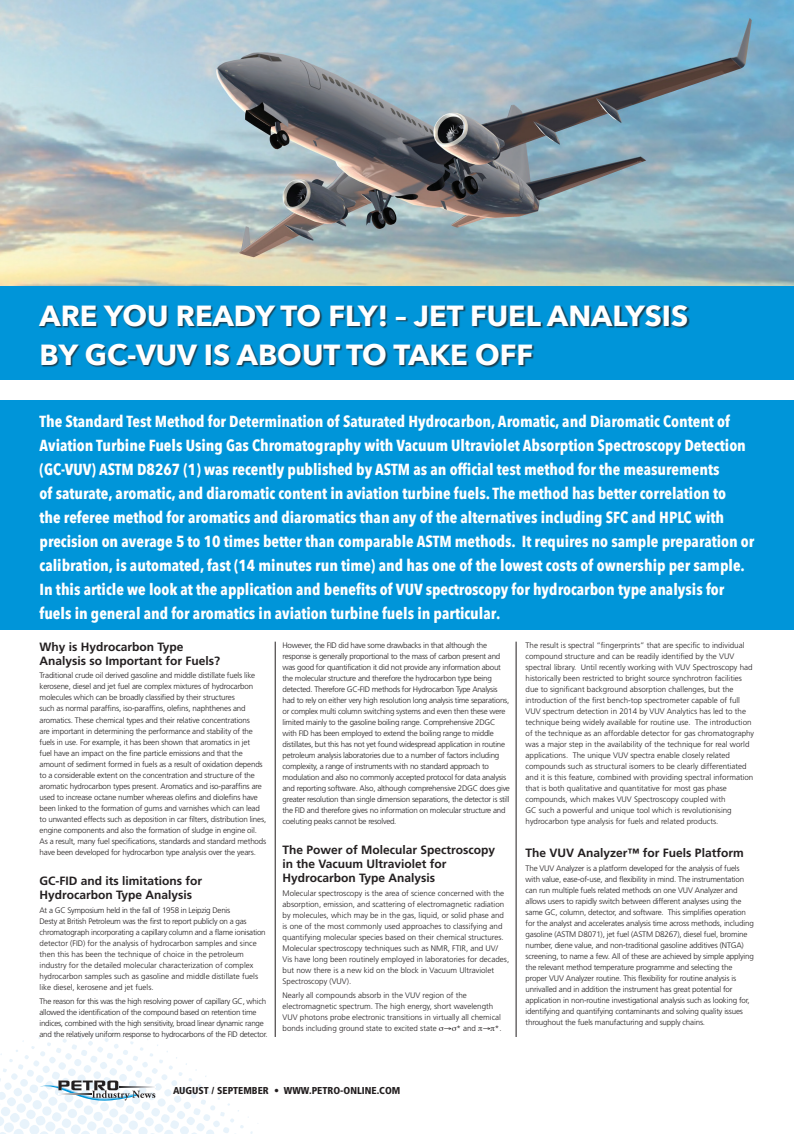
<style>
.page{position:relative;width:794px;height:1134px;background:#fff}
.page>*{position:absolute;margin:0;border:0;box-sizing:border-box;transform-origin:0 0}
.t1{font:700 29px/39px "Avenir Next";color:#fff}
.t2{font:700 16px/24px "Avenir Next Condensed";color:#fff}
.t3{font:700 12px/14px "Frutiger";color:#231f20}
.t4{font:900 condensed 10px "Frutiger";color:#231f20}
.t5{font:300 8px/11px "Frutiger";letter-spacing:-.02em;color:#231f20}
.t6{font:300 8px/11px "Frutiger";color:#231f20}
</style>
<div class="page">
<hr style="left:516px;top:642px;width:1px;height:395px;background:#231f20">
<img style="left:0;top:0;width:794px;height:287px">
<div style="left:0;top:287px;width:794px;height:93px;background:#0095d9"></div>
<div style="left:39px;top:305px;width:650px;height:63px;background:#231f20;opacity:.75"></div>
<div style="left:0;top:400px;width:794px;height:229px;background:#0095d9"></div>
<hr style="left:275px;top:642px;width:1px;height:395px;background:#231f20">
<svg style="left:0;top:1021px;width:253px;height:113px"></svg>
<svg style="left:58px;top:1093px;width:33px;height:1px"></svg>
<svg style="left:120px;top:1086px;width:35px;height:1px"></svg>
<h1 class="t1" style="left:40px;top:296px;width:650px">ARE YOU READY TO FLY! – JET FUEL ANALYSIS<br>BY GC-VUV IS ABOUT TO TAKE OFF</h1>
<p class="t2" style="left:40px;top:409px;width:716px">The Standard Test Method for Determination of Saturated Hydrocarbon, Aromatic, and Diaromatic Content of Aviation Turbine Fuels Using Gas Chromatography with Vacuum Ultraviolet Absorption Spectroscopy Detection (GC-VUV) ASTM D8267 (1) was recently published by ASTM as an official test method for the measurements<br>of saturate, aromatic, and diaromatic content in aviation turbine fuels. The method has better correlation to<br>the referee method for aromatics and diaromatics than any of the alternatives including SFC and HPLC with precision on average 5 to 10 times better than comparable ASTM methods. It requires no sample preparation or calibration, is automated, fast (14 minutes run time) and has one of the lowest costs of ownership per sample.<br>In this article we look at the application and benefits of VUV spectroscopy for hydrocarbon type analysis for fuels in general and for aromatics in aviation turbine fuels in particular.</p>
<h3 class="t3" style="left:40px;top:639px;width:182px">Why is Hydrocarbon Type<br>Analysis so Important for Fuels?</h3>
<p class="t5" style="left:40px;top:670px;width:228px">Traditional crude oil derived gasoline and middle distillate fuels like kerosene, diesel and jet fuel are complex mixtures of hydrocarbon molecules which can be broadly classified by their structures<br>such as normal paraffins, iso-paraffins, olefins, naphthenes and aromatics. These chemical types and their relative concentrations<br>are important in determining the performance and stability of the fuels in use. For example, it has been shown that aromatics in jet<br>fuel have an impact on the fine particle emissions and that the amount of sediment formed in fuels as a result of oxidation depends to a considerable extent on the concentration and structure of the aromatic hydrocarbon types present. Aromatics and iso-paraffins are used to increase octane number whereas olefins and diolefins have been linked to the formation of gums and varnishes which can lead to unwanted effects such as deposition in car filters, distribution lines, engine components and also the formation of sludge in engine oil.<br>As a result, many fuel specifications, standards and standard methods have been developed for hydrocarbon type analysis over the years.</p>
<h3 class="t3" style="left:40px;top:874px;width:164px">GC-FID and its limitations for<br>Hydrocarbon Type Analysis</h3>
<p class="t6" style="left:40px;top:905px;width:228px">At a GC Symposium held in the fall of 1958 in Leipzig Denis<br>Desty at British Petroleum was the first to report publicly on a gas chromatograph incorporating a capillary column and a flame ionisation detector (FID) for the analysis of hydrocarbon samples and since then this has been the technique of choice in the petroleum industry for the detailed molecular characterization of complex hydrocarbon samples such as gasoline and middle distillate fuels like diesel, kerosene and jet fuels.</p>
<p class="t5" style="left:40px;top:996px;width:230px">The reason for this was the high resolving power of capillary GC, which allowed the identification of the compound based on retention time indices, combined with the high sensitivity, broad linear dynamic range and the relatively uniform response to hydrocarbons of the FID detector.</p>
<p class="t5" style="left:282px;top:639px;width:229px">However, the FID did have some drawbacks in that although the response is generally proportional to the mass of carbon present and was good for quantification it did not provide any information about the molecular structure and therefore the hydrocarbon type being detected. Therefore GC-FID methods for Hydrocarbon Type Analysis had to rely on either very high resolution long analysis time separations, or complex multi column switching systems and even then these were limited mainly to the gasoline boiling range. Comprehensive 2DGC with FID has been employed to extend the boiling range to middle distillates, but this has not yet found widespread application in routine petroleum analysis laboratories due to a number of factors including complexity, a range of instruments with no standard approach to modulation and also no commonly accepted protocol for data analysis and reporting software. Also, although comprehensive 2DGC does give greater resolution than single dimension separations, the detector is still the FID and therefore gives no information on molecular structure and coeluting peaks cannot be resolved.</p>
<h3 class="t3" style="left:282px;top:843px;width:214px">The Power of Molecular Spectroscopy in the Vacuum Ultraviolet for<br>Hydrocarbon Type Analysis</h3>
<p class="t6" style="left:282px;top:888px;width:228px">Molecular spectroscopy is the area of science concerned with the absorption, emission, and scattering of electromagnetic radiation by molecules, which may be in the gas, liquid, or solid phase and is one of the most commonly used approaches to classifying and quantifying molecular species based on their chemical structures.<br>Molecular spectroscopy techniques such as NMR, FTIR, and UV/ Vis have long been routinely employed in laboratories for decades, but now there is a new kid on the block in Vacuum Ultraviolet Spectroscopy (VUV).</p>
<p class="t6" style="left:282px;top:990px;width:221px">Nearly all compounds absorb in the VUV region of the electromagnetic spectrum. The high energy, short wavelength VUV photons probe electronic transitions in virtually all chemical bonds including ground state to excited state → * and → *.</p>
<p class="t6" style="left:525px;top:639px;width:230px">The result is spectral “fingerprints” that are specific to individual compound structure and can be readily identified by the VUV spectral library. Until recently working with VUV Spectroscopy had historically been restricted to bright source synchrotron facilities due to significant background absorption challenges, but the introduction of the first bench-top spectrometer capable of full VUV spectrum detection in 2014 by VUV Analytics has led to the technique being widely available for routine use. The introduction of the technique as an affordable detector for gas chromatography was a major step in the availability of the technique for real world applications. The unique VUV spectra enable closely related compounds such as structural isomers to be clearly differentiated and it is this feature, combined with providing spectral information that is both qualitative and quantitative for most gas phase compounds, which makes VUV Spectroscopy coupled with<br>GC such a powerful and unique tool which is revolutionising hydrocarbon type analysis for fuels and related products.</p>
<h3 class="t3" style="left:525px;top:846px;width:220px">The VUV Analyzer™ for Fuels Platform</h3>
<p class="t5" style="left:525px;top:863px;width:230px">The VUV Analyzer is a platform developed for the analysis of fuels with value, ease-of-use, and flexibility in mind. The instrumentation can run multiple fuels related methods on one VUV Analyzer and allows users to rapidly switch between different analyses using the same GC, column, detector, and software. This simplifies operation for the analyst and accelerates analysis time across methods, including gasoline (ASTM D8071), jet fuel (ASTM D8267), diesel fuel, bromine number, diene value, and non-traditional gasoline additives (NTGA) screening, to name a few. All of these are achieved by simple applying the relevant method temperature programme and selecting the proper VUV Analyzer routine. This flexibility for routine analysis is unrivalled and in addition the instrument has great potential for application in non-routine investigational analysis such as looking for, identifying and quantifying contaminants and solving quality issues throughout the fuels manufacturing and supply chains.</p>
<p class="t4" style="left:173px;top:1084px;width:229px">AUGUST / SEPTEMBER • WWW.PETRO-ONLINE.COM</p>
</div>
